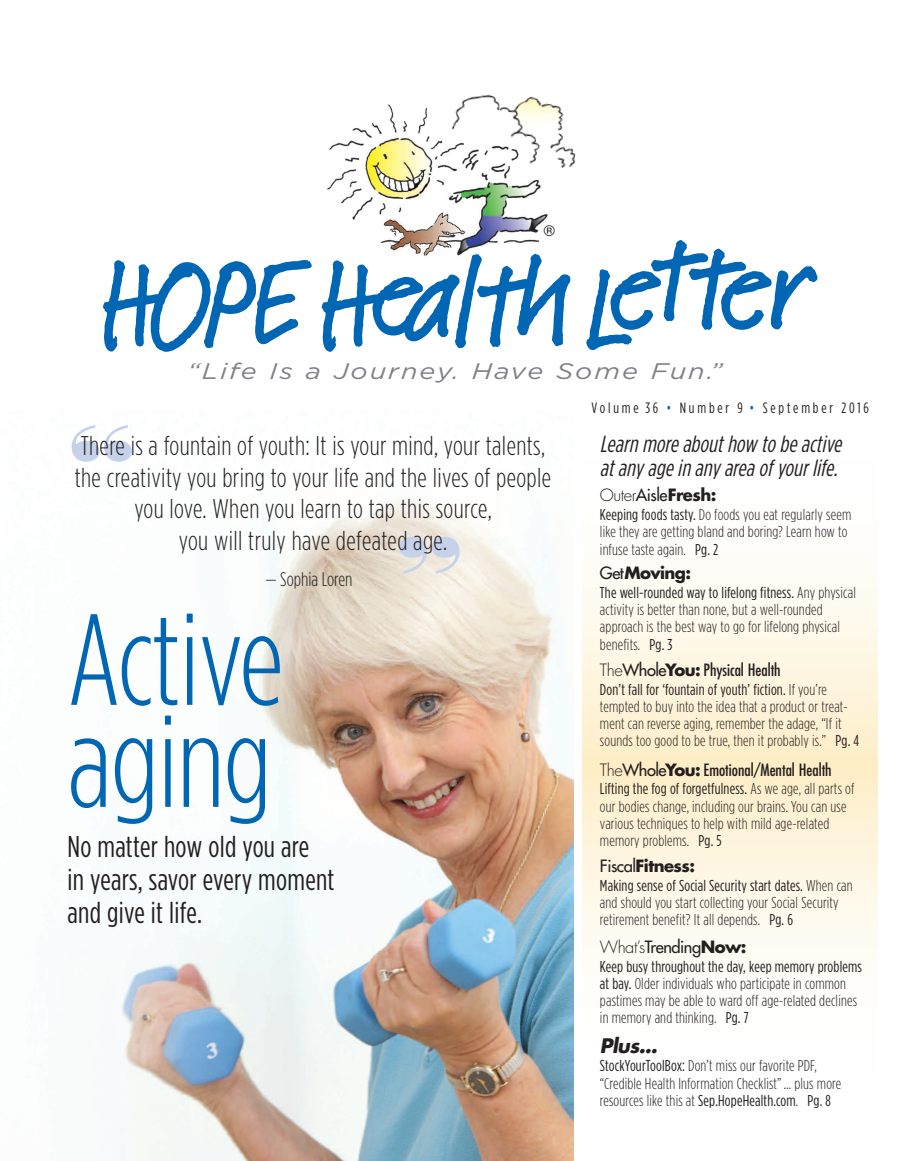
<style>
.page{position:relative;width:918px;height:1161px;background:#fff}
.page>*{position:absolute;margin:0;border:0;box-sizing:border-box;transform-origin:0 0}
.t1{font:300 129px/102px "Gotham Condensed";letter-spacing:-.01em;color:#0166b3}
.t2{font:500 126.15px "Feltpen LT";letter-spacing:-.085em;color:#0166b3}
.t3{font:90px "Bodoni Poster";color:#c6d2ea}
.t4{font:30px/33px "Gotham Condensed";letter-spacing:.01em;color:#231f20}
.t5{font:300 27px/31.5px "Gotham Condensed";letter-spacing:.015em;color:#231f20;text-align:center}
.t6{font:italic 23.25px/24px "Gotham Condensed";color:#231f20}
.t7{font:italic 22.5px "Gotham";letter-spacing:.07em;color:#808285;scale:1.2 1}
.t8{font:300 19.5px "Gotham Condensed";color:#231f20}
.t9{font:italic 700 19.5px "Futura";color:#231f20}
.t10{font:condensed 16.5px "Futura";color:#231f20}
.t11{font:700 16.5px "Futura";letter-spacing:-.035em;color:#231f20}
.t12{font:16.5px "Futura";letter-spacing:-.03em;color:#231f20}
.t13{font:300 15.75px/17.2px "Gotham Condensed";letter-spacing:.01em;color:#231f20}
.t14{font:15px "Gotham Condensed";letter-spacing:.19em;color:#231f20}
.t15{font:15px "Helvetica";color:#231f20}
.s1{color:#0166b3}
.s2{font-weight:300}
.s3{font-weight:400}
.s4{font-weight:300;font-stretch:normal}
.s5{font-stretch:normal}
.s6{font-weight:700;font-stretch:normal}
.s7{font-weight:700}
</style>
<div class="page">
<img style="left:120px;top:499px;width:454px;height:662px">
<svg style="left:583px;top:580px;width:295px;height:374px"></svg>
<img style="left:327px;top:105px;width:116px;height:115px">
<img style="left:378px;top:145px;width:170px;height:111px">
<img style="left:452px;top:94px;width:124px;height:83px">
<p class="t15" style="left:544px;top:222px;width:13px">®</p>
<h2 class="t2" style="left:98px;top:254px;width:715px">HOPE Health Letter</h2>
<h3 class="t7" style="left:188px;top:363px;width:448px">“Life Is a Journey. Have Some Fun.”</h3>
<h3 class="t3" style="left:69px;top:405px;width:66px">“</h3>
<h3 class="t5" style="left:75px;top:432px;width:478px">There is a fountain of youth: It is your mind, your talents, the creativity you bring to your life and the lives of people you love. When you learn to tap this source,<br>you will truly have defeated age.</h3>
<p class="t8" style="left:265px;top:572px;width:88px">— Sophia Loren</p>
<h3 class="t3" style="left:397px;top:517px;width:66px">”</h3>
<h1 class="t1" style="left:68px;top:617px;width:218px">Active aging</h1>
<h3 class="t4" style="left:67px;top:832px;width:268px">No matter how old you are<br>in years, savor every moment and give it life.</h3>
<p class="t14" style="left:592px;top:403px;width:279px">Volume 36 <span class="s1">•</span> Number 9 <span class="s1">•</span> September 2016</p>
<h3 class="t6" style="left:600px;top:433px;width:247px">Learn more about how to be active at any age in any area of your life.</h3>
<p class="t11" style="left:600px;top:488px;width:118px"><span class="s2">Outer</span><span class="s3">Aisle</span>Fresh:</p>
<p class="t13" style="left:600px;top:507px;width:253px"><span class="s3">Keeping foods tasty.</span> Do foods you eat regularly seem like they are getting bland and boring? Learn how to infuse taste again. <span class="s3">Pg. 2</span></p>
<p class="t11" style="left:600px;top:565px;width:93px"><span class="s3">Get</span>Moving:</p>
<p class="t13" style="left:600px;top:585px;width:257px"><span class="s3">The well-rounded way to lifelong fitness.</span> Any physical activity is better than none, but a well-rounded approach is the best way to go for lifelong physical benefits. <span class="s3">Pg. 3</span></p>
<p class="t10" style="left:600px;top:662px;width:182px"><span class="s4">The</span><span class="s5">Whole</span><span class="s6">You:</span> Physical Health</p>
<p class="t13" style="left:600px;top:681px;width:261px"><span class="s3">Don’t fall for ‘fountain of youth’ fiction.</span> If you’re tempted to buy into the idea that a product or treat&shy;ment can reverse aging, remember the adage, “If it sounds too good to be true, then it probably is.” <span class="s3">Pg. 4</span></p>
<p class="t10" style="left:600px;top:762px;width:233px"><span class="s4">The</span><span class="s5">Whole</span><span class="s6">You:</span> Emotional/Mental Health</p>
<p class="t13" style="left:600px;top:781px;width:256px"><span class="s3">Lifting the fog of forgetfulness.</span> As we age, all parts of our bodies change, including our brains. You can use various techniques to help with mild age-related memory problems. <span class="s3">Pg. 5</span></p>
<p class="t11" style="left:600px;top:859px;width:97px"><span class="s3">Fiscal</span>Fitness:</p>
<p class="t13" style="left:600px;top:878px;width:254px"><span class="s3">Making sense of Social Security start dates.</span> When can and should you start collecting your Social Security retirement benefit? It all depends. <span class="s3">Pg. 6</span></p>
<p class="t12" style="left:600px;top:938px;width:148px"><span class="s2">What’s</span>Trending<span class="s7">Now:</span></p>
<p class="t13" style="left:600px;top:958px;width:263px"><span class="s3">Keep busy throughout the day, keep memory problems at bay.</span> Older individuals who participate in common pastimes may be able to ward off age-related declines in memory and thinking. <span class="s3">Pg. 7</span></p>
<p class="t9" style="left:600px;top:1036px;width:59px">Plus...</p>
<p class="t13" style="left:600px;top:1058px;width:243px"><span class="s3">StockYourToolBox:</span> Don’t miss our favorite PDF, “Credible Health Information Checklist” … plus more resources like this at <span class="s3">Sep.HopeHealth.com</span>. <span class="s3">Pg. 8</span></p>
</div>
